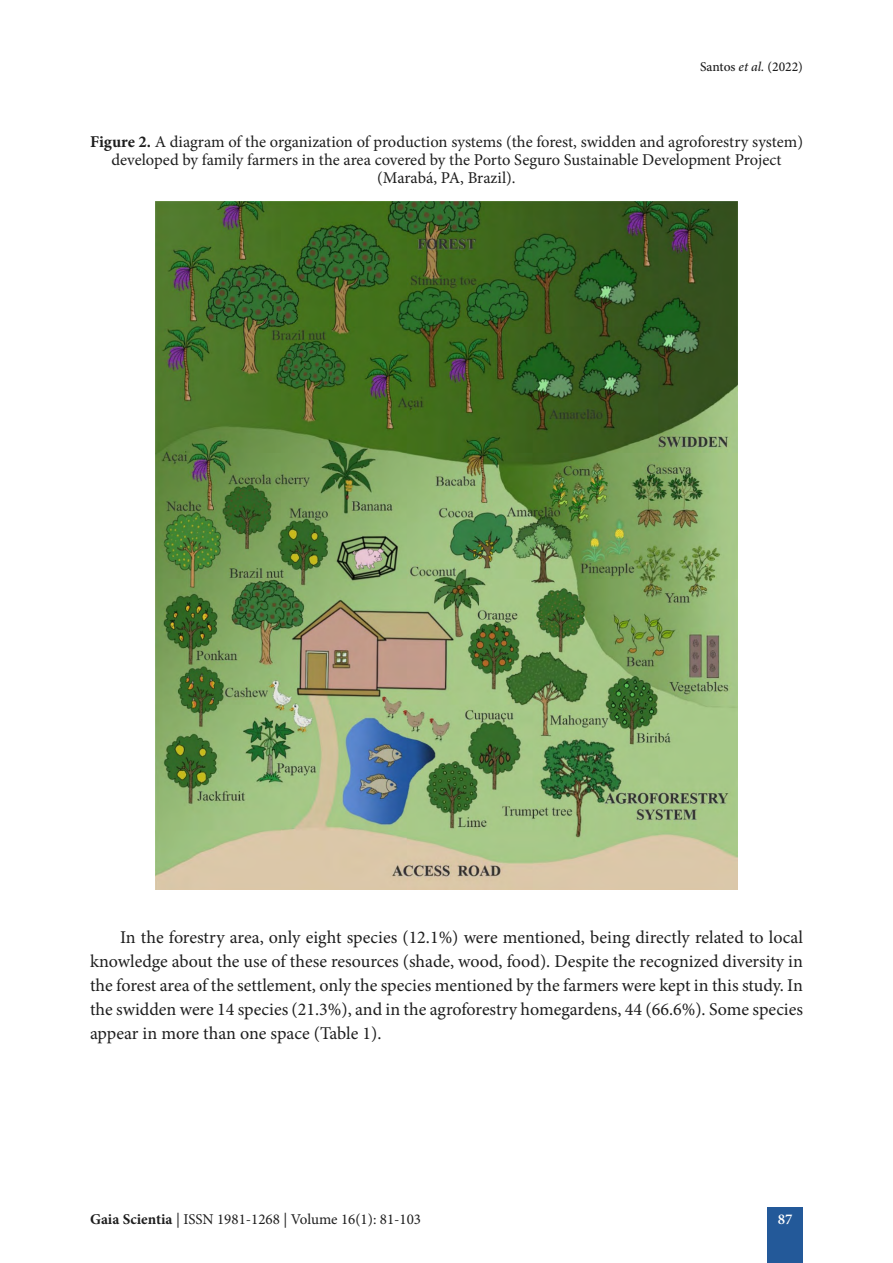
<style>
.page{position:relative;width:893px;height:1263px;background:#fff}
.page>*{position:absolute;margin:0;border:0;box-sizing:border-box;transform-origin:0 0}
.t1{font:18px/24px "Minion Pro";color:#1e1e1e;text-align:justify}
.t2{font:16.5px/18px "Minion Pro";letter-spacing:-.005em;color:#1e1e1e;text-align:center}
.t3{font:15px "Minion Pro";color:#1e1e1e}
.t4{font:600 15px "Minion Pro";color:#fff}
.t5{font:500 13.5px "Minion Pro";color:#1e1e1e}
.s1{font-style:italic}
.s2{font-weight:700}
</style>
<div class="page">
<div style="left:767px;top:1207px;width:36px;height:56px;background:#235999"></div>
<img style="left:156px;top:202px;width:581px;height:687px">
<p class="t5" style="left:700px;top:58px;width:104px">Santos <span class="s1">et al.</span> (2022)</p>
<p class="t2" style="left:90px;top:133px;width:714px"><span class="s2">Figure 2.</span> A diagram of the organization of production systems (the forest, swidden and agroforestry system) developed by family farmers in the area covered by the Porto Seguro Sustainable Development Project (Marabá, PA, Brazil).</p>
<p class="t1" style="left:90px;top:925px;width:714px;text-indent:30px">In the forestry area, only eight species (12.1%) were mentioned, being directly related to local knowledge about the use of these resources (shade, wood, food). Despite the recognized diversity in the forest area of the settlement, only the species mentioned by the farmers were kept in this study. In the swidden were 14 species (21.3%), and in the agroforestry homegardens, 44 (66.6%). Some species appear in more than one space (Table 1).</p>
<p class="t3" style="left:90px;top:1209px;width:333px"><span class="s2">Gaia Scientia</span> | ISSN 1981-1268 | Volume 16(1): 81-103</p>
<p class="t4" style="left:778px;top:1209px;width:16px">87</p>
</div>
